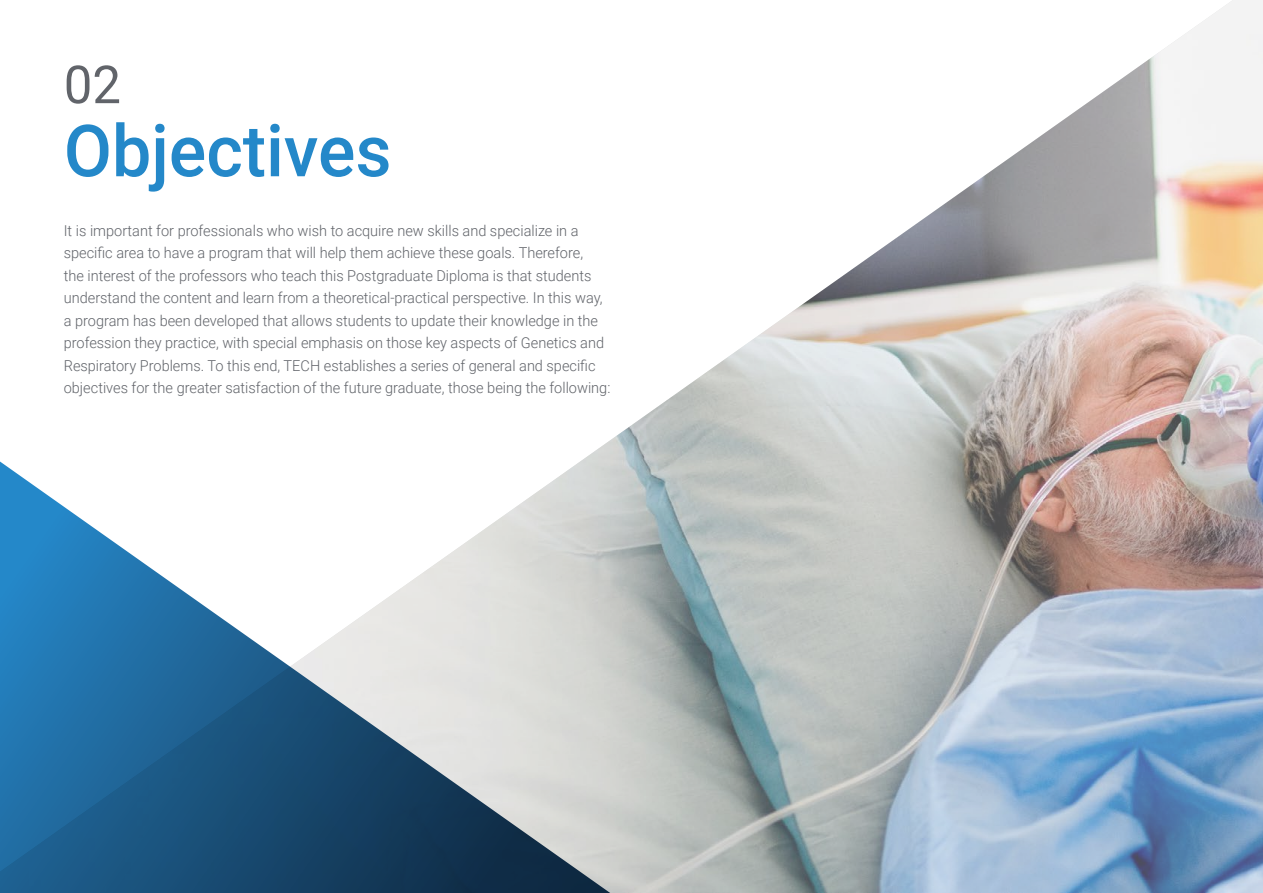
<style>
.page{position:relative;width:1263px;height:893px;background:#fff}
.page>*{position:absolute;margin:0;border:0;box-sizing:border-box;transform-origin:0 0}
.t1{font:500 72px "Roboto";color:#2488c9}
.t2{font:52.5px "Roboto";color:#61646a}
.t3{font:300 15px/22.5px "Roboto";color:#61646a}
</style>
<div class="page">
<img style="left:602px;top:0;width:661px;height:893px">
<svg style="left:0;top:446px;width:640px;height:447px"></svg>
<h2 class="t2" style="left:64px;top:48px;width:59px">02</h2>
<h1 class="t1" style="left:64px;top:100px;width:329px">Objectives</h1>
<p class="t3" style="left:64px;top:218px;width:548px">It is important for professionals who wish to acquire new skills and specialize in a specific area to have a program that will help them achieve these goals. Therefore,<br>the interest of the professors who teach this Postgraduate Diploma is that students understand the content and learn from a theoretical-practical perspective. In this way, a program has been developed that allows students to update their knowledge in the profession they practice, with special emphasis on those key aspects of Genetics and Respiratory Problems. To this end, TECH establishes a series of general and specific objectives for the greater satisfaction of the future graduate, those being the following:</p>
</div>
